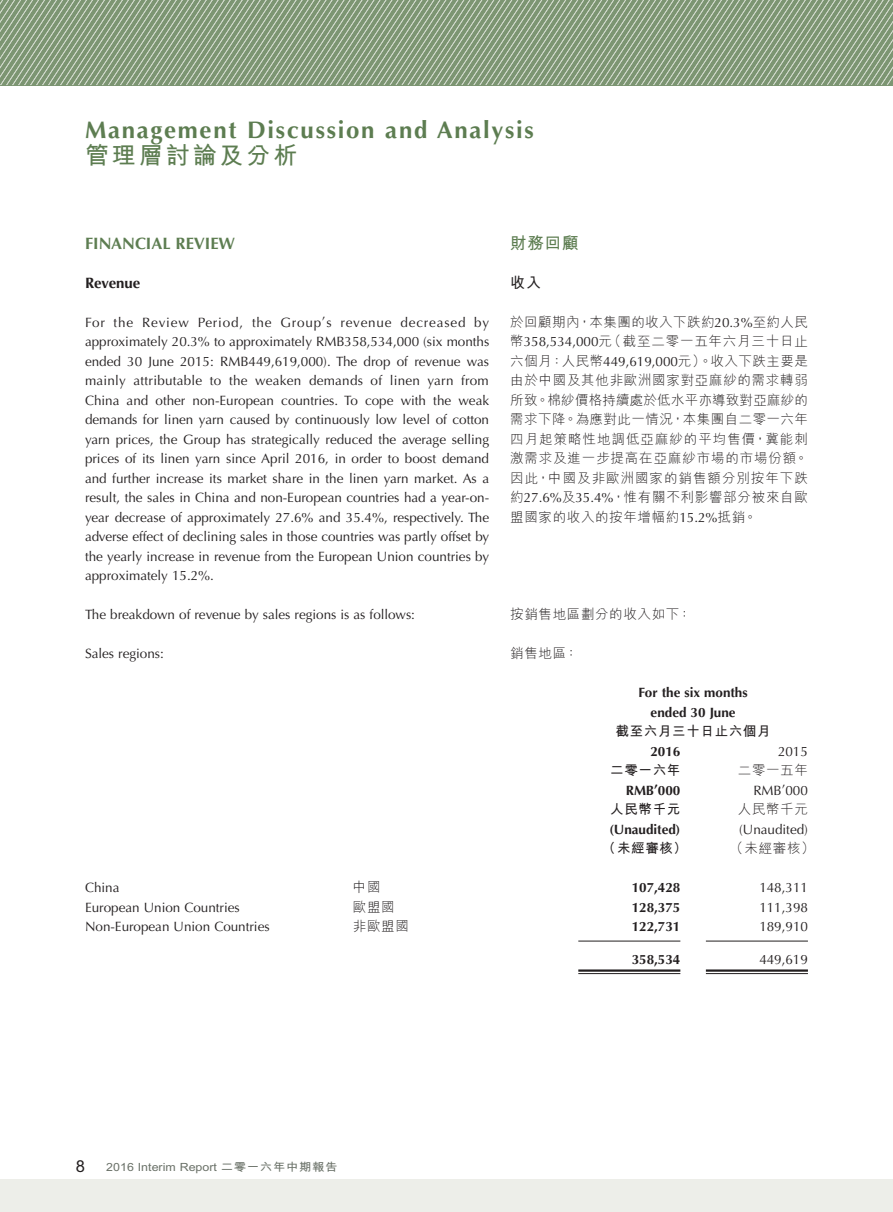
<style>
.page{position:relative;width:893px;height:1212px;background:#fff}
.page>*{position:absolute;margin:0;border:0;box-sizing:border-box;transform-origin:0 0}
.t1{font:700 24px "Optima LT Std";letter-spacing:.07em;color:#5d7d51}
.t2{font:700 24px "M Hei HK";letter-spacing:.12em;color:#5d7d51}
.Heading_1{font:700 16.5px "Optima LT Std";color:#5d7d51}
.C_Heading_1{font:700 16.5px "M Hei HK";color:#5d7d51}
.t3{font:700 16.5px "M Hei HK";color:#231f20}
.Heading_2{font:700 15px "Optima LT Std";color:#231f20}
.C_Heading_2{font:700 15px "M Hei HK";color:#231f20}
.Body_Text{font:13.5px/19.5px "Optima LT Std";color:#231f20;text-align:justify}
.C_Body_Text{font:300 13.5px/19.5px "M Hei HK";letter-spacing:.055em;color:#231f20;text-align:justify}
.Body_Text-2{font:700 13.5px "Optima LT Std";color:#231f20}
.Body_Text-3{font:700 13.5px "M Hei HK";letter-spacing:.05em;color:#231f20}
.Body_Text-4{font:300 13.5px "M Hei HK";letter-spacing:.05em;color:#231f20}
.t4{font:700 11.25px "M Hei HK";letter-spacing:.005em;color:#6a7168;scale:1.1 1}
.s1{font-family:"Optima LT Std";font-weight:400}
</style>
<div class="page">
<div style="left:0;top:1179px;width:893px;height:33px;background:#edeee9"></div>
<svg style="left:0;top:0;width:893px;height:86px;background:#8fa486"></svg>
<hr style="left:578px;top:941px;width:102px;height:1px;background:#231f20">
<hr style="left:706px;top:941px;width:102px;height:1px;background:#231f20">
<hr style="left:578px;top:969px;width:102px;height:3px;background:#231f20">
<hr style="left:578px;top:973px;width:102px;height:1px;background:#231f20">
<hr style="left:706px;top:969px;width:102px;height:3px;background:#231f20">
<hr style="left:706px;top:973px;width:102px;height:1px;background:#231f20">
<h1 class="t1" style="left:85px;top:116px;width:450px">Management Discussion and Analysis</h1>
<h1 class="t2" style="left:85px;top:138px;width:214px">管理層討論及分析</h1>
<p class="Heading_1" style="left:85px;top:233px;width:152px">FINANCIAL REVIEW</p>
<p class="Heading_2" style="left:85px;top:274px;width:57px">Revenue</p>
<p class="Body_Text" style="left:85px;top:312px;width:406px">For the Review Period, the Group’s revenue decreased by approximately 20.3% to approximately RMB358,534,000 (six months ended 30 June 2015: RMB449,619,000). The drop of revenue was mainly attributable to the weaken demands of linen yarn from China and other non-European countries. To cope with the weak demands for linen yarn caused by continuously low level of cotton yarn prices, the Group has strategically reduced the average selling prices of its linen yarn since April 2016, in order to boost demand and further increase its market share in the linen yarn market. As a result, the sales in China and non-European countries had a year-on&shy;year decrease of approximately 27.6% and 35.4%, respectively. The adverse effect of declining sales in those countries was partly offset by the yearly increase in revenue from the European Union countries by approximately 15.2%.</p>
<p class="Body_Text" style="left:85px;top:605px;width:331px">The breakdown of revenue by sales regions is as follows:</p>
<p class="Body_Text" style="left:85px;top:644px;width:80px">Sales regions:</p>
<p class="C_Heading_1" style="left:510px;top:231px;width:70px">財務回顧</p>
<p class="C_Heading_2" style="left:510px;top:271px;width:32px">收入</p>
<p class="C_Body_Text" style="left:510px;top:312px;width:299px">於回顧期內，本集團的收入下跌約<span class="s1">20.3%</span>至約人民幣<span class="s1">358,534,000</span>元（截至二零一五年六月三十日止六個月：人民幣<span class="s1">449,619,000</span>元）。收入下跌主要是由於中國及其他非歐洲國家對亞麻紗的需求轉弱所致。棉紗價格持續處於低水平亦導致對亞麻紗的需求下降。為應對此一情況，本集團自二零一六年四月起策略性地調低亞麻紗的平均售價，冀能刺激需求及進一步提高在亞麻紗市場的市場份額。因此，中國及非歐洲國家的銷售額分別按年下跌約<span class="s1">27.6%</span>及<span class="s1">35.4%</span>，惟有關不利影響部分被來自歐盟國家的收入的按年增幅約<span class="s1">15.2%</span>抵銷。</p>
<p class="C_Body_Text" style="left:510px;top:604px;width:182px">按銷售地區劃分的收入如下：</p>
<p class="C_Body_Text" style="left:510px;top:643px;width:69px">銷售地區：</p>
<p class="Body_Text-2" style="left:639px;top:685px;width:111px">For the six months</p>
<p class="Body_Text-2" style="left:651px;top:704px;width:86px">ended 30 June</p>
<p class="Body_Text-3" style="left:616px;top:721px;width:156px">截至六月三十日止六個月</p>
<p class="Body_Text-2" style="left:650px;top:743px;width:31px">2016</p>
<p class="Body_Text" style="left:778px;top:741px;width:31px">2015</p>
<p class="Body_Text-3" style="left:610px;top:760px;width:72px">二零一六年</p>
<p class="Body_Text-4" style="left:738px;top:763px;width:72px">二零一五年</p>
<p class="Body_Text-2" style="left:626px;top:782px;width:56px">RMB’000</p>
<p class="Body_Text" style="left:753px;top:780px;width:56px">RMB’000</p>
<p class="Body_Text-3" style="left:610px;top:799px;width:72px">人民幣千元</p>
<p class="Body_Text-4" style="left:738px;top:802px;width:72px">人民幣千元</p>
<p class="Body_Text-2" style="left:609px;top:821px;width:72px">(Unaudited)</p>
<p class="Body_Text" style="left:739px;top:819px;width:70px">(Unaudited)</p>
<p class="Body_Text-3" style="left:602px;top:838px;width:86px">（未經審核）</p>
<p class="Body_Text-4" style="left:730px;top:841px;width:86px">（未經審核）</p>
<p class="Body_Text" style="left:85px;top:878px;width:36px">China</p>
<p class="Body_Text-4" style="left:353px;top:880px;width:29px">中國</p>
<p class="Body_Text-2" style="left:632px;top:880px;width:50px">107,428</p>
<p class="Body_Text" style="left:759px;top:878px;width:50px">148,311</p>
<p class="Body_Text" style="left:85px;top:897px;width:156px">European Union Countries</p>
<p class="Body_Text-4" style="left:353px;top:900px;width:43px">歐盟國</p>
<p class="Body_Text-2" style="left:632px;top:899px;width:50px">128,375</p>
<p class="Body_Text" style="left:759px;top:897px;width:50px">111,398</p>
<p class="Body_Text" style="left:85px;top:917px;width:186px">Non-European Union Countries</p>
<p class="Body_Text-4" style="left:353px;top:919px;width:57px">非歐盟國</p>
<p class="Body_Text-2" style="left:632px;top:919px;width:50px">122,731</p>
<p class="Body_Text" style="left:759px;top:917px;width:50px">189,910</p>
<p class="Body_Text-2" style="left:632px;top:951px;width:50px">358,534</p>
<p class="Body_Text" style="left:759px;top:949px;width:50px">449,619</p>
<p class="t3" style="left:76px;top:1153px;width:11px">8</p>
<p class="t4" style="left:106px;top:1158px;width:212px">2016 Interim Report 二零一六年中期報告</p>
</div>
